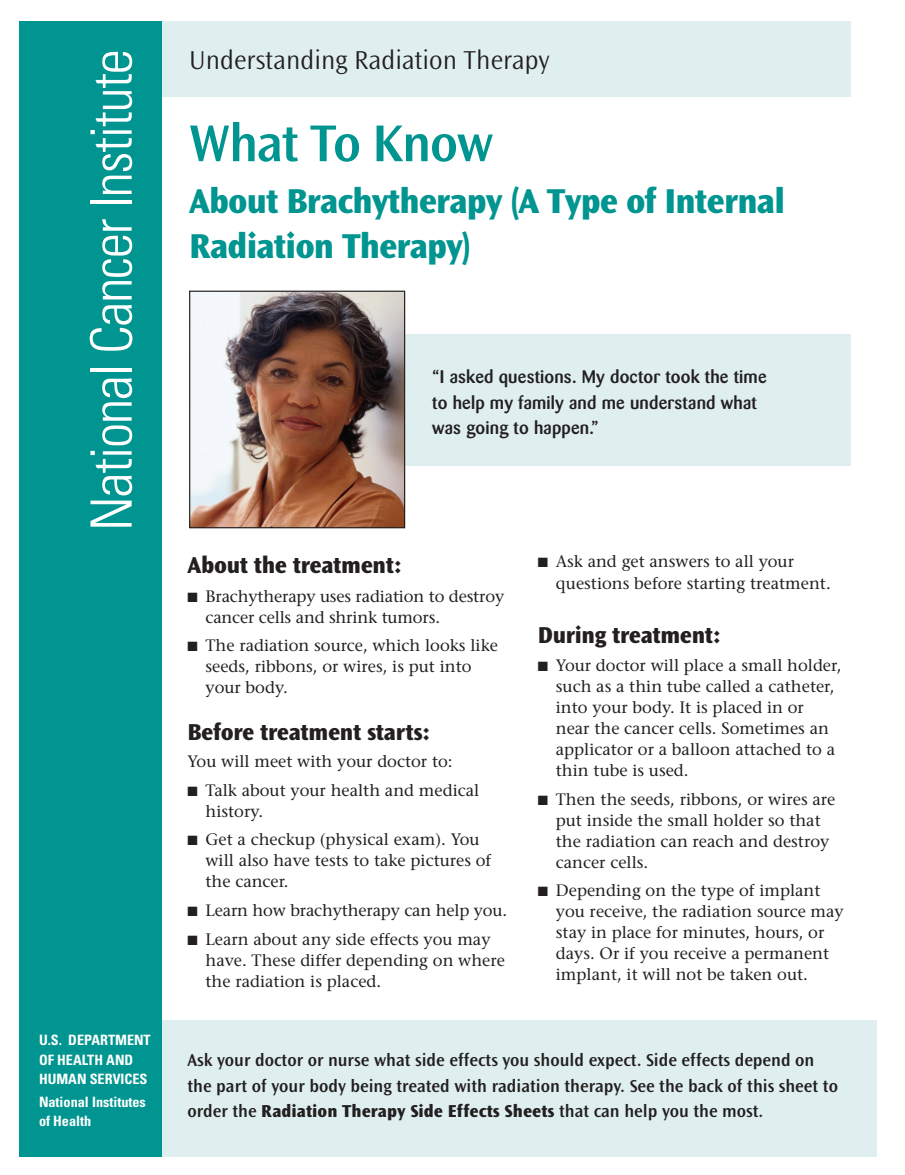
<style>
.page{position:relative;width:905px;height:1175px;background:#fff}
.page>*{position:absolute;margin:0;border:0;box-sizing:border-box;transform-origin:0 0}
.t1{font:300 condensed 57px "Univers";letter-spacing:-.025em;color:#fff}
.t2{font:600 54px "Ocean Sans";letter-spacing:-.025em;color:#009590}
.t3{font:800 36px/45px "Ocean Sans";letter-spacing:-.025em;color:#009590}
.t4{font:300 27px "Ocean Sans";color:#231f20}
.sub_a-16{font:800 24px "Ocean Sans";letter-spacing:-.015em;color:#231f20}
.sidebar{font:600 18px/25.5px "Ocean Sans";color:#231f20}
.quote{font:500 18px/25.5px "Barmeno";letter-spacing:.01em;color:#231f20}
.text{font:16.5px/21px "Stone Serif";color:#231f20}
.t5{font:700 condensed 14.25px/19.5px "Univers";color:#fff}
.s1{font-weight:800}
</style>
<div class="page">
<div style="left:366px;top:334px;width:484px;height:131px;background:#dfefef"></div>
<div style="left:140px;top:1020px;width:736px;height:136px;background:#dfefef"></div>
<div style="left:154px;top:21px;width:696px;height:76px;background:#dfefef"></div>
<div style="left:20px;top:21px;width:142px;height:1135px;background:#009590"></div>
<img style="left:191px;top:293px;width:212px;height:233px">
<div style="left:189px;top:291px;width:216px;height:237px;border:1px solid #231f20"></div>
<p class="t1" style="left:77px;top:531px;width:483px;rotate:-90deg">National Cancer Institute</p>
<p class="t4" style="left:189px;top:46px;width:362px">Understanding Radiation Therapy</p>
<p class="t2" style="left:189px;top:114px;width:306px">What To Know</p>
<p class="t3" style="left:189px;top:179px;width:597px">About Brachytherapy (A Type of Internal<br>Radiation Therapy)</p>
<p class="quote" style="left:432px;top:364px;width:336px">“I asked questions. My doctor took the time to help my family and me understand what was going to happen.”</p>
<p class="t5" style="left:39px;top:1030px;width:113px">U.S. DEPARTMENT<br>OF HEALTH AND<br>HUMAN SERVICES</p>
<p class="t5" style="left:39px;top:1091px;width:108px">National Institutes</p>
<p class="t5" style="left:39px;top:1111px;width:54px">of Health</p>
<p class="sub_a-16" style="left:187px;top:551px;width:216px">About the treatment:</p>
<p class="text" style="left:205px;top:585px;width:300px;text-indent:-18px">■ Brachytherapy uses radiation to destroy cancer cells and shrink tumors.</p>
<p class="text" style="left:205px;top:635px;width:294px;text-indent:-18px">■ The radiation source, which looks like seeds, ribbons, or wires, is put into your body.</p>
<p class="sub_a-16" style="left:187px;top:719px;width:244px">Before treatment starts:</p>
<p class="text" style="left:187px;top:751px;width:267px">You will meet with your doctor to:</p>
<p class="text" style="left:205px;top:779px;width:275px;text-indent:-18px">■ Talk about your health and medical history.</p>
<p class="text" style="left:205px;top:829px;width:287px;text-indent:-18px">■ Get a checkup (physical exam). You will also have tests to take pictures of the cancer.</p>
<p class="text" style="left:187px;top:899px;width:321px">■ Learn how brachytherapy can help you.</p>
<p class="text" style="left:205px;top:928px;width:301px;text-indent:-18px">■ Learn about any side effects you may have. These differ depending on where the radiation is placed.</p>
<p class="text" style="left:556px;top:551px;width:276px;text-indent:-18px">■ Ask and get answers to all your questions before starting treatment.</p>
<p class="sub_a-16" style="left:538px;top:621px;width:185px">During treatment:</p>
<p class="text" style="left:556px;top:655px;width:287px;text-indent:-18px">■ Your doctor will place a small holder, such as a thin tube called a catheter, into your body. It is placed in or near the cancer cells. Sometimes an applicator or a balloon attached to a thin tube is used.</p>
<p class="text" style="left:556px;top:788px;width:281px;text-indent:-18px">■ Then the seeds, ribbons, or wires are put inside the small holder so that the radiation can reach and destroy cancer cells.</p>
<p class="text" style="left:556px;top:880px;width:289px;text-indent:-18px">■ Depending on the type of implant you receive, the radiation source may stay in place for minutes, hours, or days. Or if you receive a permanent implant, it will not be taken out.</p>
<p class="sidebar" style="left:187px;top:1047px;width:652px">Ask your doctor or nurse what side effects you should expect. Side effects depend on the part of your body being treated with radiation therapy. See the back of this sheet to order the <span class="s1">Radiation Therapy Side Effects Sheets</span> that can help you the most.</p>
</div>
